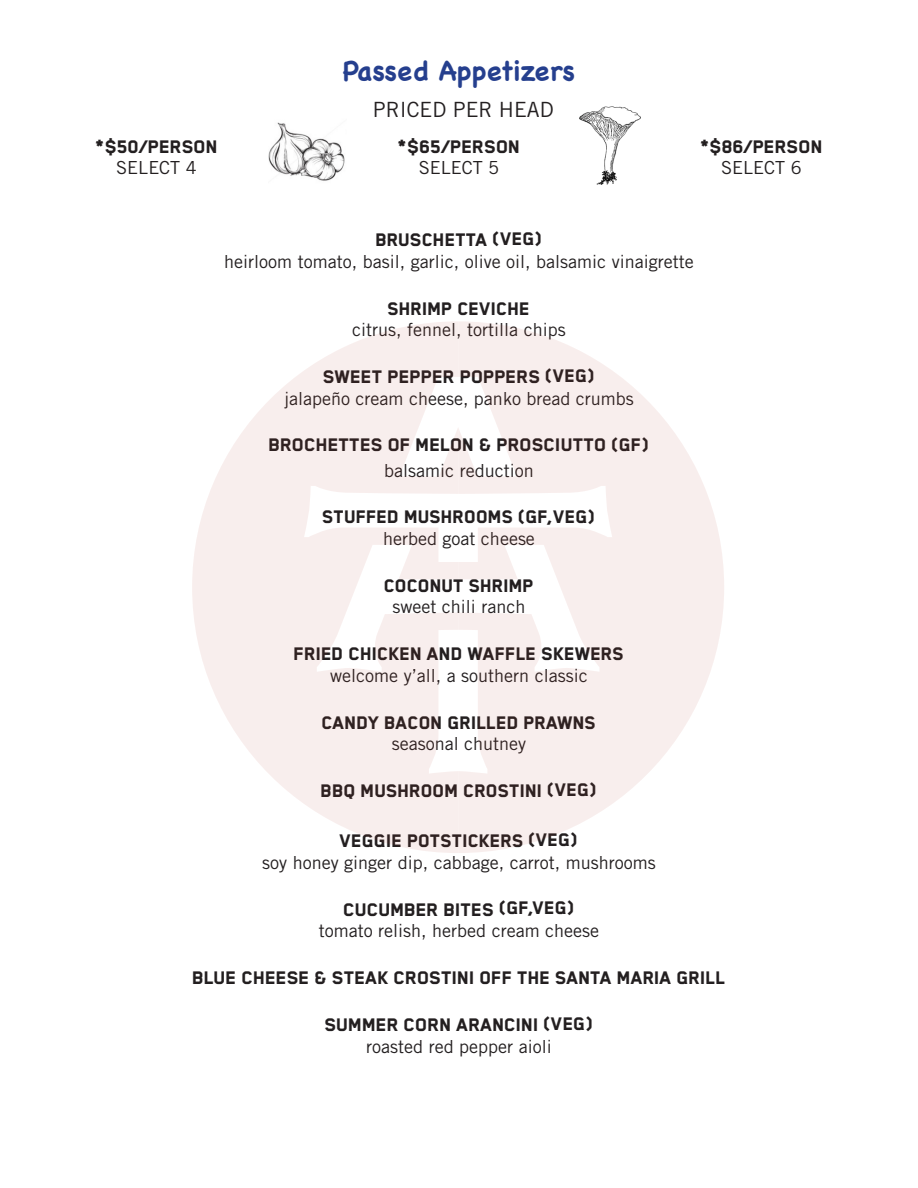
<style>
.page{position:relative;width:918px;height:1188px;background:#fff}
.page>*{position:absolute;margin:0;border:0;box-sizing:border-box;transform-origin:0 0}
.titre{font:700 27px "Chalkboard";color:#253f8e}
.contenu{font:800 21px "Blender Pro";color:#231f20}
.TITTLE_2{font:21px "Trade Gothic LT Std";color:#231f20}
.description{font:18px "Trade Gothic LT Std";color:#231f20}
</style>
<div class="page">
<img style="left:269px;top:122px;width:76px;height:59px">
<img style="left:580px;top:107px;width:61px;height:78px">
<svg style="left:192px;top:321px;width:266px;height:532px;fill:#f8eeed"></svg>
<svg style="left:458px;top:321px;width:266px;height:532px;fill:#f8eeed"></svg>
<p class="contenu" style="left:95px;top:135px;width:124px">*$50/PERSON</p>
<p class="description" style="left:116px;top:157px;width:82px">SELECT 4</p>
<p class="titre" style="left:343px;top:55px;width:234px">Passed Appetizers</p>
<p class="TITTLE_2" style="left:373px;top:97px;width:182px">PRICED PER HEAD</p>
<p class="contenu" style="left:398px;top:135px;width:124px">*$65/PERSON</p>
<p class="description" style="left:419px;top:157px;width:82px">SELECT 5</p>
<p class="contenu" style="left:700px;top:135px;width:124px">*$86/PERSON</p>
<p class="description" style="left:721px;top:157px;width:82px">SELECT 6</p>
<p class="contenu" style="left:376px;top:229px;width:168px">BRUSCHETTA (VEG)</p>
<p class="description" style="left:224px;top:251px;width:471px">heirloom tomato, basil, garlic, olive oil, balsamic vinaigrette</p>
<p class="contenu" style="left:388px;top:297px;width:144px">SHRIMP CEVICHE</p>
<p class="description" style="left:352px;top:319px;width:215px">citrus, fennel, tortilla chips</p>
<p class="contenu" style="left:323px;top:366px;width:273px">SWEET PEPPER POPPERS (VEG)</p>
<p class="description" style="left:284px;top:387px;width:351px">jalapeño cream cheese, panko bread crumbs</p>
<p class="contenu" style="left:269px;top:434px;width:382px">BROCHETTES OF MELON &amp; PROSCIUTTO (GF)</p>
<p class="description" style="left:384px;top:459px;width:151px">balsamic reduction</p>
<p class="contenu" style="left:323px;top:506px;width:274px">STUFFED MUSHROOMS (GF,VEG)</p>
<p class="description" style="left:383px;top:528px;width:153px">herbed goat cheese</p>
<p class="contenu" style="left:384px;top:574px;width:151px">COCONUT SHRIMP</p>
<p class="description" style="left:392px;top:596px;width:135px">sweet chili ranch</p>
<p class="contenu" style="left:294px;top:643px;width:332px">FRIED CHICKEN AND WAFFLE SKEWERS</p>
<p class="description" style="left:330px;top:665px;width:259px">welcome y’all, a southern classic</p>
<p class="contenu" style="left:322px;top:711px;width:276px">CANDY BACON GRILLED PRAWNS</p>
<p class="description" style="left:392px;top:733px;width:136px">seasonal chutney</p>
<p class="contenu" style="left:321px;top:780px;width:278px">BBQ MUSHROOM CROSTINI (VEG)</p>
<p class="contenu" style="left:340px;top:830px;width:240px">VEGGIE POTSTICKERS (VEG)</p>
<p class="description" style="left:262px;top:852px;width:395px">soy honey ginger dip, cabbage, carrot, mushrooms</p>
<p class="contenu" style="left:343px;top:898px;width:233px">CUCUMBER BITES (GF,VEG)</p>
<p class="description" style="left:319px;top:920px;width:282px">tomato relish, herbed cream cheese</p>
<p class="contenu" style="left:192px;top:967px;width:535px">BLUE CHEESE &amp; STEAK CROSTINI OFF THE SANTA MARIA GRILL</p>
<p class="contenu" style="left:325px;top:1014px;width:270px">SUMMER CORN ARANCINI (VEG)</p>
<p class="description" style="left:366px;top:1035px;width:187px">roasted red pepper aioli</p>
</div>
